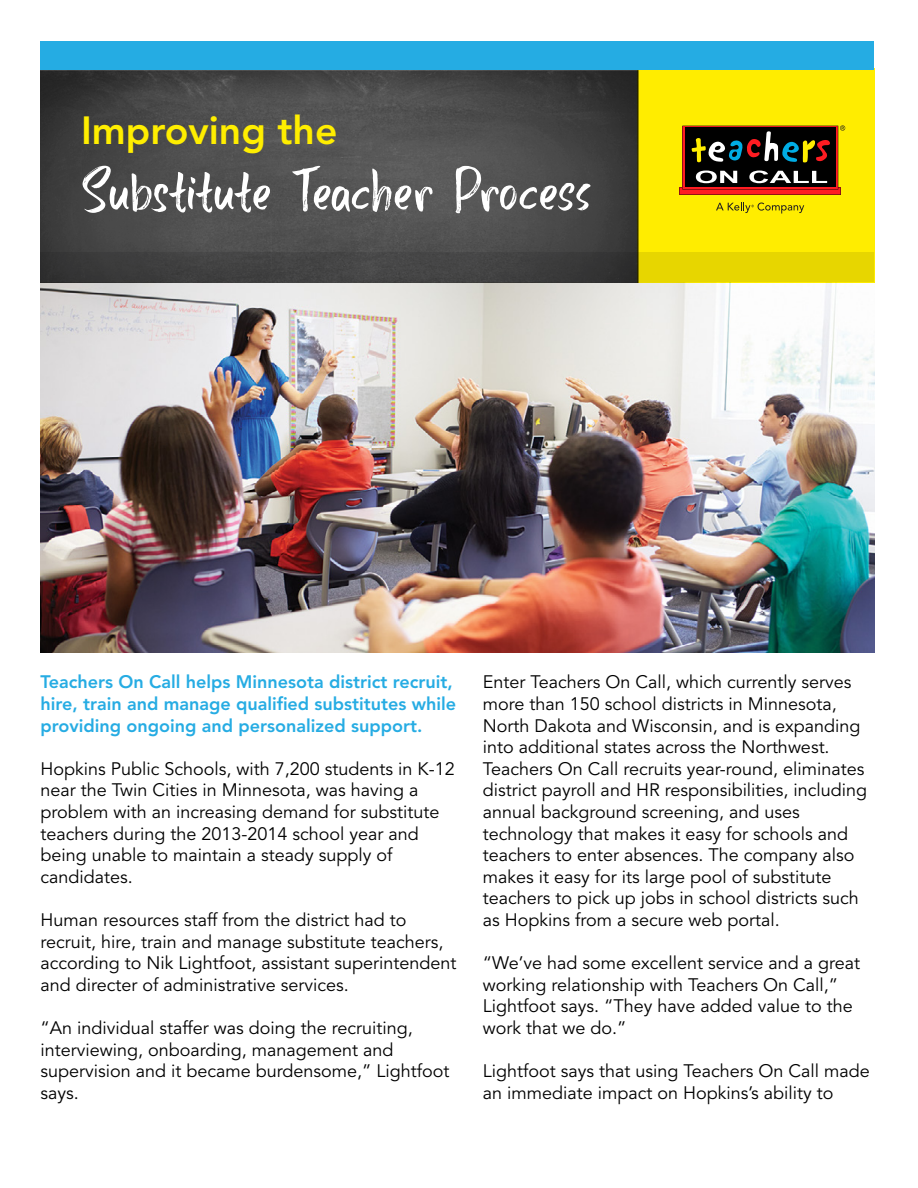
<style>
.page{position:relative;width:918px;height:1188px;background:#fff}
.page>*{position:absolute;margin:0;border:0;box-sizing:border-box;transform-origin:0 0}
.t1{font:76.5px "Weeping Willow";letter-spacing:-.025em;color:#fff}
.t2{font:800 39px "Avenir LT Std";color:#fe0}
.t3{font:18px/21.6px "Avenir LT Std";color:#000}
.t4{font:800 18px/21.6px "Avenir LT Std";color:#26ace3}
</style>
<div class="page">
<img style="left:40px;top:283px;width:834px;height:369px">
<img style="left:40px;top:70px;width:597px;height:213px">
<div style="left:637px;top:69px;width:237px;height:214px;background:linear-gradient(to bottom,#fff200,#f3e100)"></div>
<div style="left:40px;top:42px;width:834px;height:28px;background:#25ace3"></div>
<svg style="left:716px;top:202px;width:88px;height:12px"></svg>
<svg style="left:679px;top:125px;width:166px;height:70px;background:#543522"></svg>
<h2 class="t2" style="left:81px;top:108px;width:258px">Improving the</h2>
<h1 class="t1" style="left:81px;top:149px;width:513px">Substitute Teacher Process</h1>
<p class="t4" style="left:40px;top:671px;width:417px">Teachers On Call helps Minnesota district recruit, hire, train and manage qualified substitutes while providing ongoing and personalized support.</p>
<p class="t3" style="left:40px;top:758px;width:416px">Hopkins Public Schools, with 7,200 students in K-12 near the Twin Cities in Minnesota, was having a problem with an increasing demand for substitute teachers during the 2013-2014 school year and being unable to maintain a steady supply of candidates.</p>
<p class="t3" style="left:40px;top:909px;width:417px">Human resources staff from the district had to recruit, hire, train and manage substitute teachers, according to Nik Lightfoot, assistant superintendent and directer of administrative services.</p>
<p class="t3" style="left:40px;top:1017px;width:411px">“An individual staffer was doing the recruiting, interviewing, onboarding, management and supervision and it became burdensome,” Lightfoot says.</p>
<p class="t3" style="left:483px;top:672px;width:386px">Enter Teachers On Call, which currently serves more than 150 school districts in Minnesota, North Dakota and Wisconsin, and is expanding into additional states across the Northwest.<br>Teachers On Call recruits year-round, eliminates district payroll and HR responsibilities, including annual background screening, and uses technology that makes it easy for schools and teachers to enter absences. The company also makes it easy for its large pool of substitute teachers to pick up jobs in school districts such as Hopkins from a secure web portal.</p>
<p class="t3" style="left:483px;top:953px;width:379px">“We’ve had some excellent service and a great working relationship with Teachers On Call,” Lightfoot says. “They have added value to the work that we do.”</p>
<p class="t3" style="left:483px;top:1061px;width:389px">Lightfoot says that using Teachers On Call made an immediate impact on Hopkins’s ability to</p>
</div>
